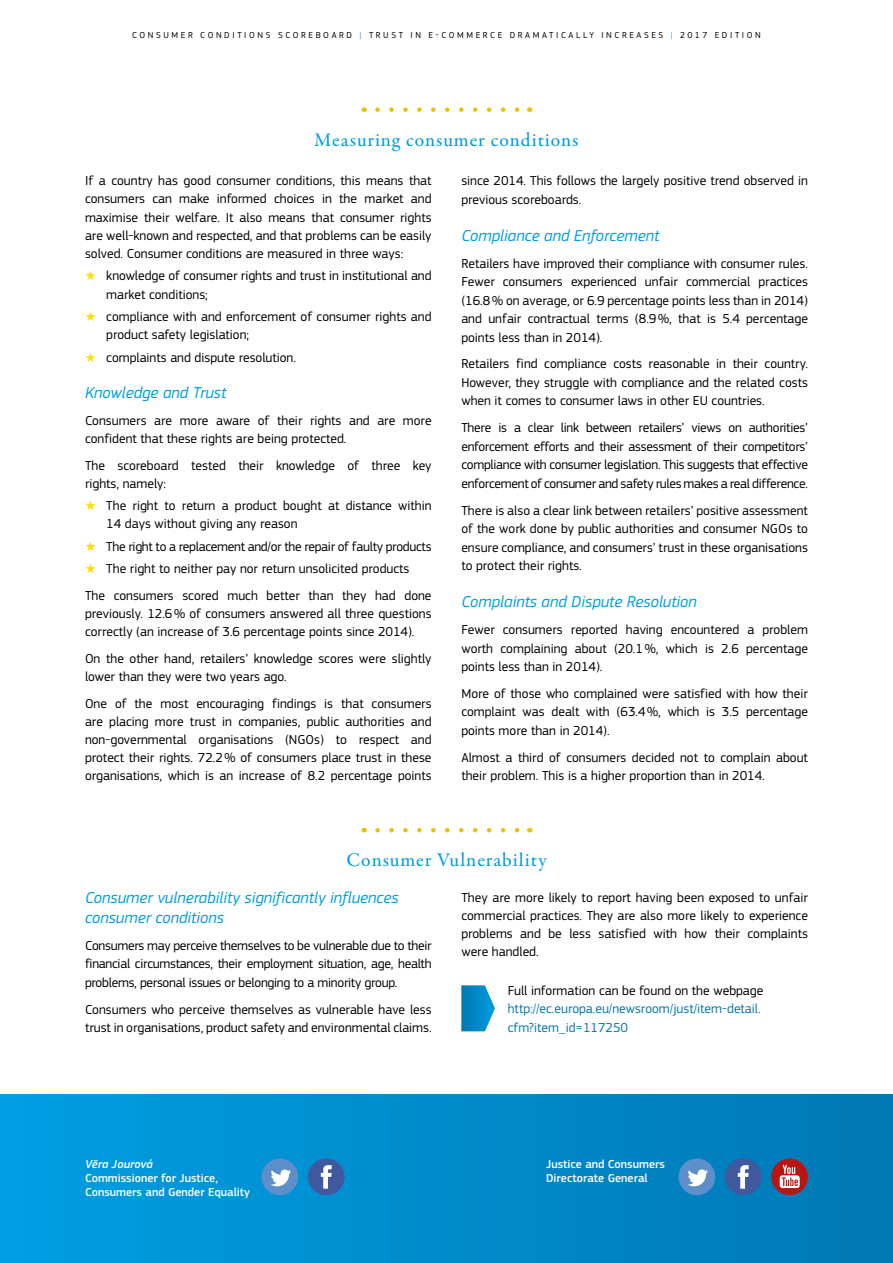
<style>
.page{position:relative;width:893px;height:1263px;background:#fff}
.page>*{position:absolute;margin:0;border:0;box-sizing:border-box;transform-origin:0 0}
.t1{font:500 19.5px "Garamond Premr Pro";letter-spacing:.045em;color:#009ee3}
.t2{font:italic 16.5px/20px "EC Square Sans Pro";color:#009ee3}
.t3{font:13.5px/18.5px "EC Square Sans Pro";color:#000}
.t4{font:13.5px/18.1px "EC Square Sans Pro";color:#0077b3}
.t5{font:13.5px "EC Square Sans Pro";letter-spacing:-.02em;color:#000}
.t6{font:500 12px/14.4px "EC Square Sans Pro";color:#fff}
.t7{font:italic 500 12px "EC Square Sans Pro";color:#fff}
.t8{font:9px "EC Square Sans Pro";letter-spacing:.29em;color:#000}
.s1{color:#009ee3}
.s2{color:#fd0}
</style>
<div class="page">
<div style="left:0;top:1094px;width:893px;height:169px;background:linear-gradient(to right,#009ee3,#0078b4)"></div>
<svg style="left:377px;top:107px;width:143px;height:5px"></svg>
<svg style="left:377px;top:828px;width:143px;height:4px"></svg>
<svg style="left:461px;top:985px;width:34px;height:46px"></svg>
<svg style="left:261px;top:1158px;width:37px;height:37px"></svg>
<svg style="left:308px;top:1158px;width:37px;height:37px"></svg>
<svg style="left:678px;top:1158px;width:37px;height:37px"></svg>
<svg style="left:725px;top:1158px;width:37px;height:37px"></svg>
<svg style="left:771px;top:1158px;width:37px;height:37px"></svg>
<p class="t8" style="left:132px;top:29px;width:630px">CONSUMER CONDITIONS SCOREBOARD <span class="s1">|</span> TRUST IN E-COMMERCE DRAMATICALLY INCREASES <span class="s1">|</span> 2017 EDITION</p>
<h1 class="t1" style="left:314px;top:128px;width:266px">Measuring consumer conditions</h1>
<p class="t3" style="left:85px;top:172px;width:348px;text-align:justify">If a country has good consumer conditions, this means that consumers can make informed choices in the market and maximise their welfare. It also means that consumer rights are well-known and respected, and that problems can be easily solved. Consumer conditions are measured in three ways:</p>
<p class="t3" style="left:106px;top:267px;width:327px;text-indent:-21px"><span class="s2">★</span> knowledge of consumer rights and trust in institutional and market conditions;</p>
<p class="t3" style="left:106px;top:307px;width:327px;text-indent:-21px"><span class="s2">★</span> compliance with and enforcement of consumer rights and product safety legislation;</p>
<p class="t3" style="left:85px;top:348px;width:212px"><span class="s2">★</span> complaints and dispute resolution.</p>
<p class="t2" style="left:85px;top:383px;width:143px">Knowledge and Trust</p>
<p class="t3" style="left:85px;top:411px;width:348px">Consumers are more aware of their rights and are more confident that these rights are being protected.</p>
<p class="t3" style="left:85px;top:456px;width:348px">The scoreboard tested their knowledge of three key rights, namely:</p>
<p class="t3" style="left:106px;top:497px;width:327px;text-indent:-21px"><span class="s2">★</span> The right to return a product bought at distance within<br>14 days without giving any reason</p>
<p class="t5" style="left:85px;top:538px;width:348px"><span class="s2">★</span> The right to a replacement and/or the repair of faulty products</p>
<p class="t3" style="left:85px;top:555px;width:348px;line-height:26.7px"><span class="s2">★</span> The right to neither pay nor return unsolicited products<br>The consumers scored much better than they had done</p>
<p class="t3" style="left:85px;top:605px;width:348px">previously. 12.6% of consumers answered all three questions correctly (an increase of 3.6 percentage points since 2014).</p>
<p class="t3" style="left:85px;top:649px;width:348px">On the other hand, retailers’ knowledge scores were slightly lower than they were two years ago.</p>
<p class="t3" style="left:85px;top:694px;width:348px;text-align:justify">One of the most encouraging findings is that consumers are placing more trust in companies, public authorities and non-governmental organisations (NGOs) to respect and protect their rights. 72.2% of consumers place trust in these organisations, which is an increase of 8.2 percentage points</p>
<p class="t3" style="left:461px;top:172px;width:348px">since 2014. This follows the largely positive trend observed in previous scoreboards.</p>
<p class="t2" style="left:461px;top:225px;width:199px">Compliance and Enforcement</p>
<p class="t3" style="left:461px;top:254px;width:348px;text-align:justify">Retailers have improved their compliance with consumer rules.<br>Fewer consumers experienced unfair commercial practices (16.8% on average, or 6.9 percentage points less than in 2014) and unfair contractual terms (8.9%, that is 5.4 percentage points less than in 2014).</p>
<p class="t3" style="left:461px;top:355px;width:348px;text-align:justify">Retailers find compliance costs reasonable in their country.<br>However, they struggle with compliance and the related costs when it comes to consumer laws in other EU countries.</p>
<p class="t3" style="left:461px;top:419px;width:348px;text-align:justify">There is a clear link between retailers’ views on authorities’ enforcement efforts and their assessment of their competitors’ compliance with consumer legislation. This suggests that effective enforcement of consumer and safety rules makes a real difference.</p>
<p class="t3" style="left:461px;top:501px;width:348px;text-align:justify">There is also a clear link between retailers’ positive assessment of the work done by public authorities and consumer NGOs to ensure compliance, and consumers’ trust in these organisations to protect their rights.</p>
<p class="t2" style="left:461px;top:592px;width:237px">Complaints and Dispute Resolution</p>
<p class="t3" style="left:461px;top:620px;width:348px;text-align:justify">Fewer consumers reported having encountered a problem worth complaining about (20.1%, which is 2.6 percentage points less than in 2014).</p>
<p class="t3" style="left:461px;top:684px;width:348px;text-align:justify">More of those who complained were satisfied with how their complaint was dealt with (63.4%, which is 3.5 percentage points more than in 2014).</p>
<p class="t3" style="left:461px;top:748px;width:348px">Almost a third of consumers decided not to complain about their problem. This is a higher proportion than in 2014.</p>
<h1 class="t1" style="left:346px;top:848px;width:202px">Consumer Vulnerability</h1>
<p class="t2" style="left:85px;top:888px;width:315px">Consumer vulnerability significantly influences consumer conditions</p>
<p class="t3" style="left:85px;top:936px;width:348px;text-align:justify">Consumers may perceive themselves to be vulnerable due to their financial circumstances, their employment situation, age, health problems, personal issues or belonging to a minority group.</p>
<p class="t3" style="left:85px;top:1000px;width:348px">Consumers who perceive themselves as vulnerable have less trust in organisations, product safety and environmental claims.</p>
<p class="t3" style="left:461px;top:888px;width:348px;text-align:justify">They are more likely to report having been exposed to unfair commercial practices. They are also more likely to experience problems and be less satisfied with how their complaints were handled.</p>
<p class="t3" style="left:508px;top:982px;width:257px">Full information can be found on the webpage</p>
<p class="t4" style="left:508px;top:1000px;width:254px">http://ec.europa.eu/newsroom/just/item-detail. cfm?item_id=117250</p>
<p class="t7" style="left:85px;top:1156px;width:69px">Vĕra Jourová</p>
<p class="t6" style="left:85px;top:1171px;width:166px">Commissioner for Justice,<br>Consumers and Gender Equality</p>
<p class="t6" style="left:546px;top:1156px;width:120px">Justice and Consumers<br>Directorate General</p>
</div>
